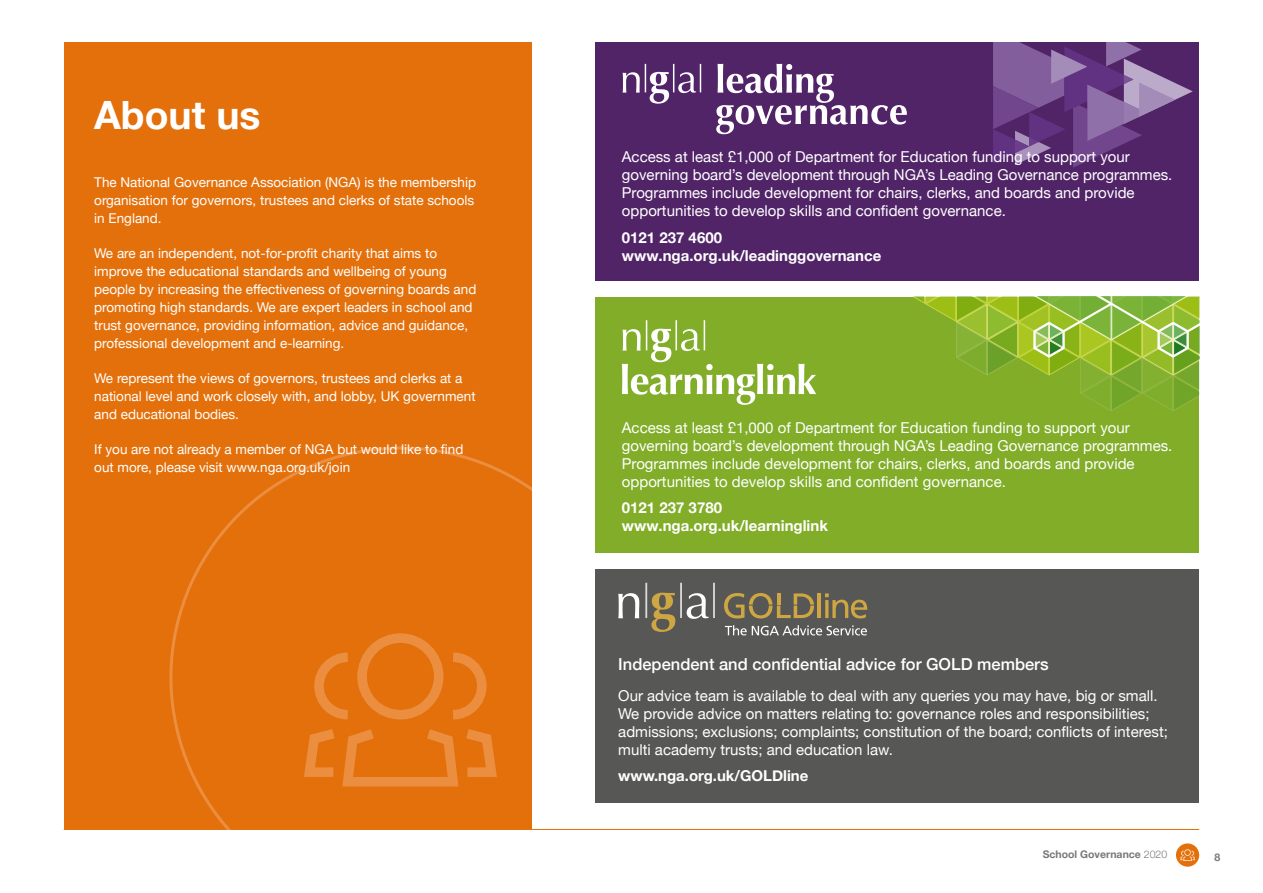
<style>
.page{position:relative;width:1263px;height:893px;background:#fff}
.page>*{position:absolute;margin:0;border:0;box-sizing:border-box;transform-origin:0 0}
._1__Main_Page_Header{font:700 39px "Helvetica Neue";color:#fff}
.t1{font:500 16.5px "Helvetica Neue";color:#fff}
.Main_Text{font:15px/18px "Helvetica Neue";color:#fff}
._04_Body_Copy{font:700 15px "Helvetica Neue";color:#fff}
._4__Main_Text_White{font:13.5px/18px "Helvetica Neue";color:#fff}
.t2{font:700 10.5px "Helvetica Neue";color:#797878}
.s1{font-weight:300}
</style>
<div class="page">
<div style="left:595px;top:297px;width:604px;height:256px;background:#81ad29"></div>
<svg style="left:913px;top:297px;width:286px;height:114px"></svg>
<div style="left:595px;top:43px;width:604px;height:238px;background:#512468"></div>
<svg style="left:993px;top:43px;width:200px;height:125px"></svg>
<hr style="left:704px;top:320px;width:1px;height:30px;background:#fff">
<hr style="left:675px;top:320px;width:2px;height:30px;background:#fff">
<hr style="left:646px;top:320px;width:1px;height:30px;background:#fff">
<svg style="left:622px;top:329px;width:194px;height:76px"></svg>
<hr style="left:64px;top:829px;width:1135px;height:1px;background:#e4700b">
<div style="left:1176px;top:843px;width:23px;height:24px;background:#e4700b;border-radius:50%"></div>
<svg style="left:1180px;top:849px;width:15px;height:12px"></svg>
<div style="left:64px;top:43px;width:467px;height:786px;background:#e4700b"></div>
<svg style="left:169px;top:446px;width:362px;height:383px"></svg>
<svg style="left:298px;top:628px;width:204px;height:163px"></svg>
<div style="left:595px;top:569px;width:604px;height:234px;background:#575756"></div>
<svg style="left:618px;top:593px;width:21px;height:25px"></svg>
<svg style="left:687px;top:593px;width:22px;height:26px"></svg>
<svg style="left:651px;top:593px;width:24px;height:39px"></svg>
<hr style="left:713px;top:583px;width:2px;height:35px;background:#dadada">
<hr style="left:680px;top:583px;width:2px;height:35px;background:#dadada">
<hr style="left:645px;top:583px;width:2px;height:35px;background:#dadada">
<hr style="left:817px;top:593px;width:4px;height:25px;background:#cfa742">
<svg style="left:825px;top:593px;width:42px;height:25px"></svg>
<svg style="left:725px;top:625px;width:142px;height:10px"></svg>
<svg style="left:724px;top:593px;width:90px;height:25px"></svg>
<svg style="left:623px;top:64px;width:78px;height:40px"></svg>
<svg style="left:716px;top:64px;width:191px;height:70px"></svg>
<p class="_1__Main_Page_Header" style="left:94px;top:85px;width:168px">About us</p>
<p class="_4__Main_Text_White" style="left:94px;top:174px;width:383px">The National Governance Association (NGA) is the membership organisation for governors, trustees and clerks of state schools in England.</p>
<p class="_4__Main_Text_White" style="left:94px;top:245px;width:384px">We are an independent, not-for-profit charity that aims to improve the educational standards and wellbeing of young people by increasing the effectiveness of governing boards and promoting high standards. We are expert leaders in school and trust governance, providing information, advice and guidance, professional development and e-learning.</p>
<p class="_4__Main_Text_White" style="left:94px;top:370px;width:383px">We represent the views of governors, trustees and clerks at a national level and work closely with, and lobby, UK government and educational bodies.</p>
<p class="_4__Main_Text_White" style="left:94px;top:441px;width:371px">If you are not already a member of NGA but would like to find out more, please visit www.nga.org.uk/join</p>
<p class="Main_Text" style="left:622px;top:149px;width:552px">Access at least £1,000 of Department for Education funding to support your governing board’s development through NGA’s Leading Governance programmes.<br>Programmes include development for chairs, clerks, and boards and provide opportunities to develop skills and confident governance.</p>
<p class="_04_Body_Copy" style="left:622px;top:226px;width:102px">0121 237 4600</p>
<p class="_04_Body_Copy" style="left:622px;top:244px;width:261px">www.nga.org.uk/leadinggovernance</p>
<p class="Main_Text" style="left:622px;top:419px;width:552px">Access at least £1,000 of Department for Education funding to support your governing board’s development through NGA’s Leading Governance programmes.<br>Programmes include development for chairs, clerks, and boards and provide opportunities to develop skills and confident governance.</p>
<p class="_04_Body_Copy" style="left:622px;top:496px;width:102px">0121 237 3780</p>
<p class="_04_Body_Copy" style="left:622px;top:514px;width:208px">www.nga.org.uk/learninglink</p>
<p class="t1" style="left:618px;top:651px;width:432px">Independent and confidential advice for GOLD members</p>
<p class="Main_Text" style="left:618px;top:687px;width:551px">Our advice team is available to deal with any queries you may have, big or small.<br>We provide advice on matters relating to: governance roles and responsibilities; admissions; exclusions; complaints; constitution of the board; conflicts of interest; multi academy trusts; and education law.</p>
<p class="_04_Body_Copy" style="left:618px;top:764px;width:192px">www.nga.org.uk/GOLDline</p>
<p class="t2" style="left:1043px;top:846px;width:126px">School Governance <span class="s1">2020</span></p>
<p class="t2" style="left:1214px;top:849px;width:7px">8</p>
</div>
